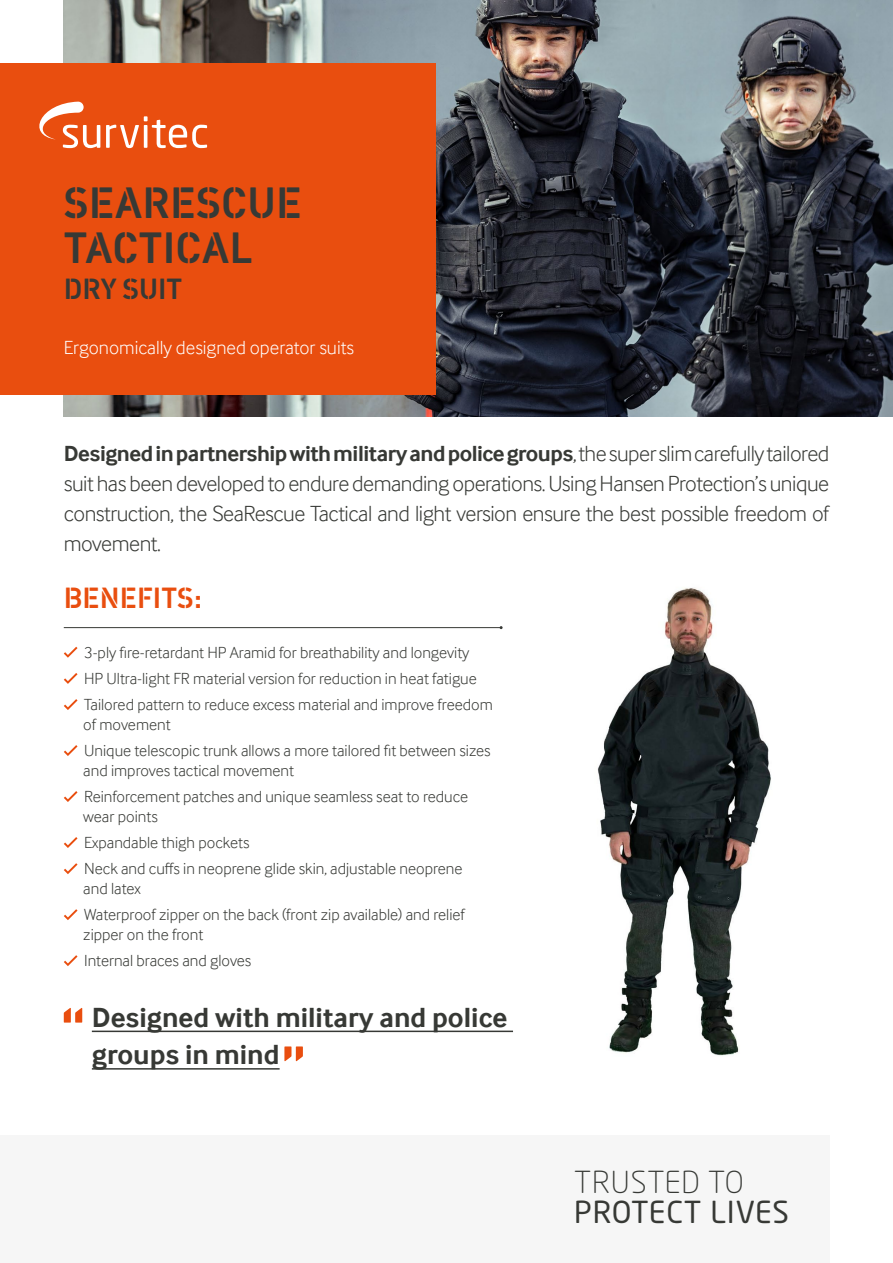
<style>
.page{position:relative;width:893px;height:1263px;background:#fff}
.page>*{position:absolute;margin:0;border:0;box-sizing:border-box;transform-origin:0 0}
.t1{font:45px/45px "Vtg Stencil DIN";color:#373935}
.t2{font:30px "Neo Sans W1 G";letter-spacing:.03em;color:#373935}
.t3{font:300 30px "Neo Sans W1 G";letter-spacing:.03em;color:#373935}
.t4{font:30px "Vtg Stencil DIN";color:#e94e0f}
.t5{font:30px "Vtg Stencil DIN";color:#373935}
.t6{font:700 28.5px/37.5px "Inter Face";color:#373935}
.t7{font:300 22.5px/30px "Inter Face";letter-spacing:-.02em;color:#373935;text-align:justify}
.t8{font:300 19.5px "Inter Face";color:#fff}
.t9{font:300 16.5px/26.2px "Inter Face";color:#373935}
.s1{font-weight:700}
</style>
<div class="page">
<div style="left:0;top:1135px;width:829px;height:128px;background:#f6f6f6"></div>
<img style="left:64px;top:0;width:829px;height:417px">
<div style="left:0;top:64px;width:436px;height:331px;background:#e94e0f"></div>
<svg style="left:106px;top:116px;width:101px;height:32px"></svg>
<svg style="left:39px;top:102px;width:61px;height:46px"></svg>
<svg style="left:64px;top:647px;width:14px;height:11px"></svg>
<svg style="left:64px;top:673px;width:14px;height:11px"></svg>
<svg style="left:64px;top:699px;width:14px;height:11px"></svg>
<svg style="left:64px;top:745px;width:14px;height:11px"></svg>
<svg style="left:64px;top:791px;width:14px;height:11px"></svg>
<svg style="left:64px;top:837px;width:14px;height:11px"></svg>
<svg style="left:64px;top:863px;width:14px;height:11px"></svg>
<svg style="left:64px;top:909px;width:14px;height:11px"></svg>
<svg style="left:64px;top:955px;width:14px;height:11px"></svg>
<hr style="left:64px;top:627px;width:437px;height:1px;background:#373935">
<hr style="left:92px;top:1030px;width:421px;height:2px;background:#373935">
<hr style="left:92px;top:1068px;width:188px;height:1px;background:#373935">
<svg style="left:64px;top:1008px;width:18px;height:14px"></svg>
<svg style="left:284px;top:1046px;width:19px;height:15px"></svg>
<img style="left:597px;top:588px;width:174px;height:468px">
<h1 class="t1" style="left:64px;top:181px;width:240px">SEARESCUE<br>TACTICAL</h1>
<h2 class="t5" style="left:64px;top:271px;width:120px">DRY SUIT</h2>
<p class="t8" style="left:64px;top:336px;width:292px">Ergonomically designed operator suits</p>
<p class="t7" style="left:64px;top:441px;width:767px"><span class="s1">Designed in partnership with military and police groups</span>, the super slim carefully tailored suit has been developed to endure demanding operations. Using Hansen Protection’s unique construction, the SeaRescue Tactical and light version ensure the best possible freedom of movement.</p>
<h2 class="t4" style="left:64px;top:580px;width:140px">BENEFITS:</h2>
<p class="t9" style="left:84px;top:640px;width:410px">3-ply fire-retardant HP Aramid for breathability and longevity<br>HP Ultra-light FR material version for reduction in heat fatigue<br>Tailored pattern to reduce excess material and improve freedom</p>
<p class="t9" style="left:83px;top:713px;width:409px">of movement<br>Unique telescopic trunk allows a more tailored fit between sizes</p>
<p class="t9" style="left:83px;top:759px;width:386px">and improves tactical movement<br>Reinforcement patches and unique seamless seat to reduce</p>
<p class="t9" style="left:83px;top:805px;width:381px">wear points<br>Expandable thigh pockets<br>Neck and cuffs in neoprene glide skin, adjustable neoprene</p>
<p class="t9" style="left:83px;top:877px;width:383px">and latex<br>Waterproof zipper on the back (front zip available) and relief</p>
<p class="t9" style="left:83px;top:923px;width:170px">zipper on the front<br>Internal braces and gloves</p>
<h3 class="t6" style="left:92px;top:1001px;width:417px">Designed with military and police groups in mind</h3>
<h2 class="t3" style="left:574px;top:1163px;width:171px">TRUSTED TO</h2>
<h2 class="t2" style="left:574px;top:1193px;width:217px">PROTECT LIVES</h2>
</div>
